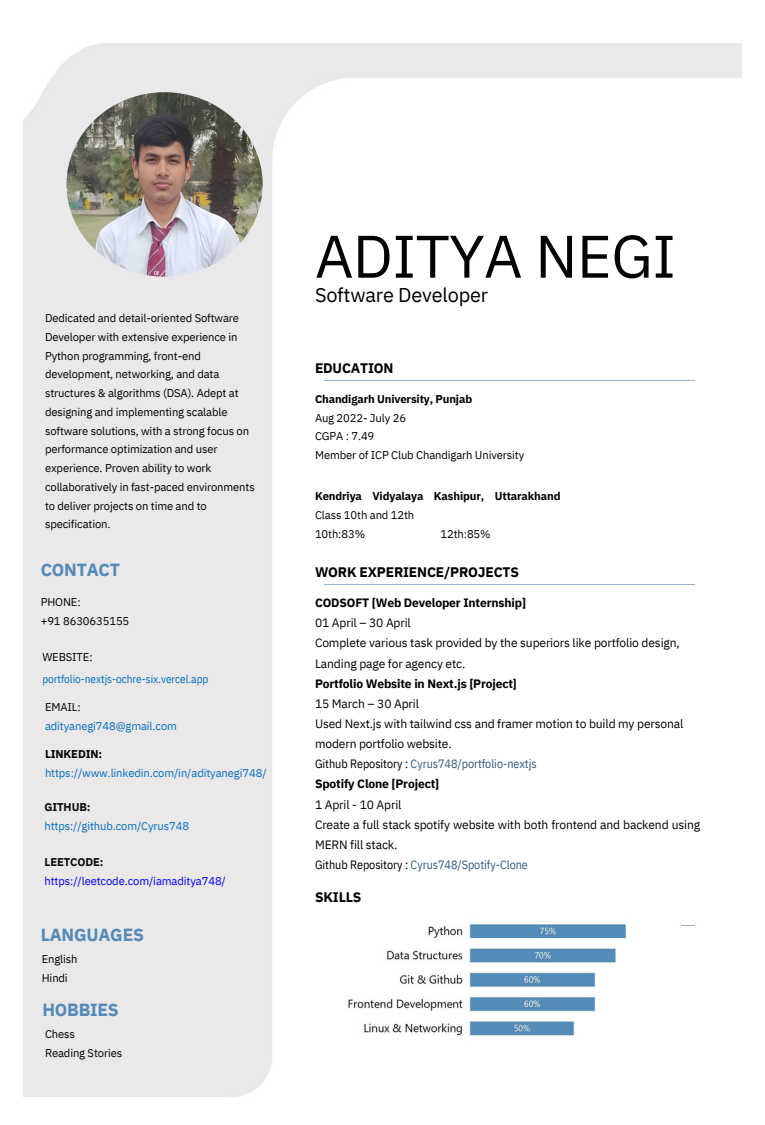
<style>
.page{position:relative;width:765px;height:1125px;background:#fff}
.page>*{position:absolute;margin:0;border:0;box-sizing:border-box;transform-origin:0 0}
.t1{font:60px "IBM Plex Sans";letter-spacing:-.01em;color:#000}
.t2{font:19.88px "IBM Plex Sans";letter-spacing:-.01em;color:#000}
.t3{font:700 17.5px "IBM Plex Sans";letter-spacing:-.01em;color:#548ab7}
.t4{font:700 13.75px "IBM Plex Sans";letter-spacing:-.01em;color:#000}
.t5{font:12.12px/20.1px "IBM Plex Sans";letter-spacing:-.01em;color:#000}
.t6{font:700 12.12px "IBM Plex Sans";letter-spacing:-.01em;color:#000}
.t7{font:12.12px "IBM Plex Sans Cond";letter-spacing:-.005em;color:#345c7d}
.t8{font:11.25px/18.8px "IBM Plex Sans";letter-spacing:-.01em;color:#000}
.t9{font:11.25px/18.8px "IBM Plex Sans";letter-spacing:-.01em;color:#0070c0}
.t10{font:700 11.25px/18.8px "IBM Plex Sans";letter-spacing:-.01em;color:#000}
.t11{font:11.25px/18.8px "IBM Plex Sans";letter-spacing:-.01em;color:#00f}
.t12{font:11.25px "IBM Plex Sans Cond";letter-spacing:-.005em;color:#0070c0}
.s1{color:#000}
.s2{font-weight:700;color:#000}
.s3{font-weight:700;color:#0c0c0c}
.s4{font-weight:400}
</style>
<div class="page">
<img style="left:23px;top:43px;width:718px;height:1054px">
<hr style="left:325px;top:380px;width:370px;height:1px;background:#94b6d2">
<hr style="left:325px;top:584px;width:370px;height:1px;background:#94b6d2">
<hr style="left:325px;top:925px;width:370px;height:1px;background:#94b6d2">
<img style="left:307px;top:916px;width:374px;height:127px">
<img style="left:67px;top:92px;width:195px;height:185px;border-radius:50%">
<p class="t8" style="left:45px;top:309px;width:211px">Dedicated and detail-oriented Software Developer with extensive experience in Python programming, front-end development, networking, and data structures &amp; algorithms (DSA). Adept at designing and implementing scalable software solutions, with a strong focus on performance optimization and user experience. Proven ability to work collaboratively in fast-paced environments to deliver projects on time and to specification.</p>
<p class="t3" style="left:41px;top:558px;width:81px">CONTACT</p>
<p class="t8" style="left:41px;top:593px;width:90px">PHONE:<br>+91 8630635155</p>
<h4 class="t8" style="left:42px;top:648px;width:52px">WEBSITE:</h4>
<p class="t12" style="left:42px;top:672px;width:168px">portfolio-nextjs-ochre-six.vercel.app</p>
<p class="t9" style="left:45px;top:697px;width:134px"><span class="s1">EMAIL: </span>adityanegi748@gmail.com</p>
<h2 class="t9" style="left:45px;top:744px;width:223px"><span class="s2">LINKEDIN: </span>https://www.linkedin.com/in/adityanegi748/</h2>
<p class="t9" style="left:45px;top:798px;width:146px"><span class="s3">GITHUB: </span>https://github.com/Cyrus748</p>
<p class="t11" style="left:45px;top:852px;width:183px"><span class="s3">LEETCODE: </span>https://leetcode.com/iamaditya748/</p>
<p class="t3" style="left:41px;top:923px;width:105px">LANGUAGES</p>
<p class="t8" style="left:42px;top:950px;width:37px">English</p>
<p class="t8" style="left:42px;top:968px;width:27px">Hindi</p>
<p class="t3" style="left:42px;top:998px;width:78px">HOBBIES</p>
<h4 class="t8" style="left:45px;top:1024px;width:31px">Chess</h4>
<p class="t8" style="left:45px;top:1043px;width:79px">Reading Stories</p>
<h2 class="t1" style="left:315px;top:216px;width:363px">ADITYA NEGI</h2>
<h2 class="t2" style="left:315px;top:282px;width:175px">Software Developer</h2>
<p class="t4" style="left:315px;top:359px;width:80px">EDUCATION</p>
<p class="t10" style="left:315px;top:389px;width:159px">Chandigarh University, Punjab</p>
<h2 class="t8" style="left:315px;top:408px;width:93px">Aug 2022- July 26</h2>
<p class="t8" style="left:315px;top:427px;width:61px">CGPA : 7.49</p>
<p class="t8" style="left:315px;top:446px;width:211px">Member of ICP Club Chandigarh University</p>
<h1 class="t10" style="left:315px;top:487px;width:247px">Kendriya Vidyalaya Kashipur, Uttarakhand<br><span class="s4">Class 10th and 12th</span></h1>
<h3 class="t8" style="left:315px;top:524px;width:52px">10th:83%</h3>
<h3 class="t8" style="left:441px;top:524px;width:52px">12th:85%</h3>
<p class="t4" style="left:315px;top:563px;width:206px">WORK EXPERIENCE/PROJECTS</p>
<p class="t6" style="left:315px;top:595px;width:213px">CODSOFT [Web Developer Internship]</p>
<p class="t5" style="left:315px;top:613px;width:97px">01 April – 30 April</p>
<p class="t5" style="left:315px;top:633px;width:366px">Complete various task provided by the superiors like portfolio design,<br>Landing page for agency etc.</p>
<p class="t6" style="left:315px;top:675px;width:204px">Portfolio Website in Next.js [Project]</p>
<p class="t5" style="left:315px;top:693px;width:106px">15 March – 30 April</p>
<p class="t5" style="left:315px;top:713px;width:370px">Used Next.js with tailwind css and framer motion to build my personal modern portfolio website.</p>
<p class="t7" style="left:315px;top:756px;width:223px"><span class="s1">Github Repository :</span> Cyrus748/portfolio-nextjs</p>
<h3 class="t6" style="left:315px;top:776px;width:126px">Spotify Clone [Project]</h3>
<p class="t5" style="left:315px;top:794px;width:88px">1 April - 10 April</p>
<p class="t5" style="left:315px;top:814px;width:387px">Create a full stack spotify website with both frontend and backend using<br>MERN fill stack.</p>
<p class="t7" style="left:315px;top:857px;width:214px"><span class="s1">Github Repository :</span> Cyrus748/Spotify-Clone</p>
<p class="t4" style="left:315px;top:888px;width:48px">SKILLS</p>
</div>
